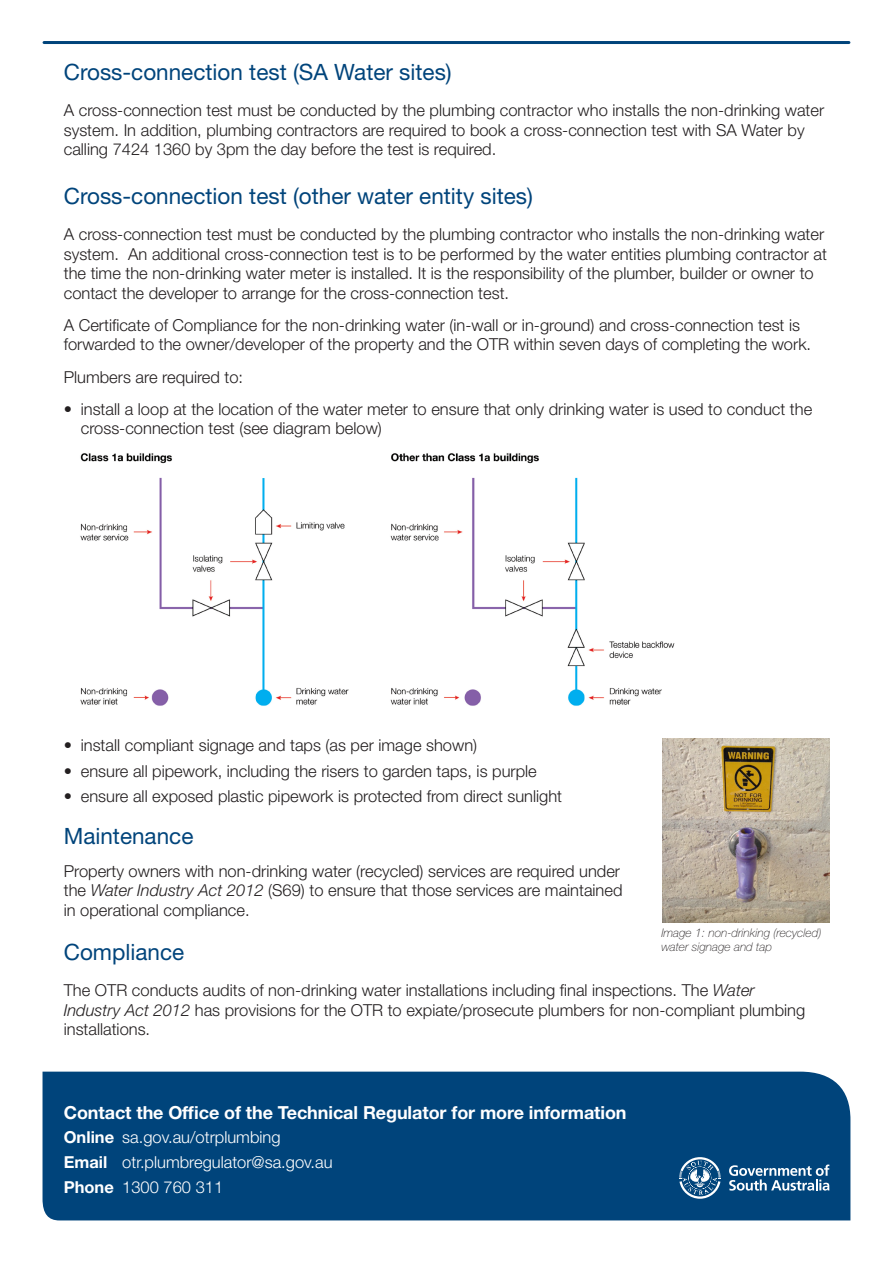
<style>
.page{position:relative;width:893px;height:1263px;background:#fff}
.page>*{position:absolute;margin:0;border:0;box-sizing:border-box;transform-origin:0 0}
.FS_-_Subheading_2{font:22.5px "Helvetica Neue LT Std";color:#00447b}
.FS_-_Contact_heading{font:700 18px "Helvetica Neue LT Std";letter-spacing:-.005em;color:#fff}
.FS_-_Body_copy{font:300 16.5px/19.5px "Helvetica Neue LT Std";color:#231f20}
.FS_-_Contact_details{font:300 16.5px "Helvetica Neue LT Std";color:#fff}
.FS_-_Caption{font:italic 100 12px/14.4px "Helvetica Neue LT Std";color:#231f20}
.s1{font-style:italic}
.s2{font-weight:700}
</style>
<div class="page">
<hr style="left:44px;top:41px;width:805px;height:3px;background:#00447b">
<div style="left:43px;top:1071px;width:807px;height:149px;background:#00447b"></div>
<svg style="left:729px;top:1164px;width:100px;height:26px"></svg>
<svg style="left:679px;top:1157px;width:42px;height:42px;background:#4c7ba2"></svg>
<img style="left:80px;top:453px;width:595px;height:253px">
<img style="left:662px;top:738px;width:167px;height:184px">
<p class="FS_-_Subheading_2" style="left:64px;top:58px;width:389px">Cross-connection test (SA Water sites)</p>
<p class="FS_-_Body_copy" style="left:64px;top:100px;width:762px">A cross-connection test must be conducted by the plumbing contractor who installs the non-drinking water system. In addition, plumbing contractors are required to book a cross-connection test with SA Water by calling 7424 1360 by 3pm the day before the test is required.</p>
<p class="FS_-_Subheading_2" style="left:64px;top:182px;width:471px">Cross-connection test (other water entity sites)</p>
<p class="FS_-_Body_copy" style="left:64px;top:224px;width:765px">A cross-connection test must be conducted by the plumbing contractor who installs the non-drinking water system. An additional cross-connection test is to be performed by the water entities plumbing contractor at the time the non-drinking water meter is installed. It is the responsibility of the plumber, builder or owner to contact the developer to arrange for the cross-connection test.</p>
<p class="FS_-_Body_copy" style="left:64px;top:315px;width:749px">A Certificate of Compliance for the non-drinking water (in-wall or in-ground) and cross-connection test is forwarded to the owner/developer of the property and the OTR within seven days of completing the work.</p>
<p class="FS_-_Body_copy" style="left:64px;top:367px;width:181px">Plumbers are required to:</p>
<p class="FS_-_Body_copy" style="left:81px;top:399px;width:733px;text-indent:-17px">• install a loop at the location of the water meter to ensure that only drinking water is used to conduct the cross-connection test (see diagram below)</p>
<p class="FS_-_Body_copy" style="left:64px;top:735px;width:415px">• install compliant signage and taps (as per image shown)</p>
<p class="FS_-_Body_copy" style="left:64px;top:760px;width:474px">• ensure all pipework, including the risers to garden taps, is purple</p>
<p class="FS_-_Body_copy" style="left:64px;top:786px;width:500px">• ensure all exposed plastic pipework is protected from direct sunlight</p>
<p class="FS_-_Subheading_2" style="left:64px;top:823px;width:131px">Maintenance</p>
<p class="FS_-_Body_copy" style="left:64px;top:861px;width:560px">Property owners with non-drinking water (recycled) services are required under the <span class="s1">Water Industry Act 2012</span> (S69) to ensure that those services are maintained in operational compliance.</p>
<p class="FS_-_Subheading_2" style="left:64px;top:938px;width:122px">Compliance</p>
<p class="FS_-_Body_copy" style="left:64px;top:980px;width:743px">The OTR conducts audits of non-drinking water installations including final inspections. The <span class="s1">Water<br>Industry Act 2012</span> has provisions for the OTR to expiate/prosecute plumbers for non-compliant plumbing installations.</p>
<p class="FS_-_Caption" style="left:661px;top:925px;width:161px">Image 1: non-drinking (recycled) water signage and tap</p>
<p class="FS_-_Contact_heading" style="left:64px;top:1101px;width:564px">Contact the Office of the Technical Regulator for more information</p>
<p class="FS_-_Contact_details" style="left:64px;top:1127px;width:218px"><span class="s2">Online</span> sa.gov.au/otrplumbing</p>
<p class="FS_-_Contact_details" style="left:64px;top:1152px;width:270px"><span class="s2">Email</span> otr.plumbregulator@sa.gov.au</p>
<p class="FS_-_Contact_details" style="left:64px;top:1177px;width:161px"><span class="s2">Phone</span> 1300 760 311</p>
</div>
